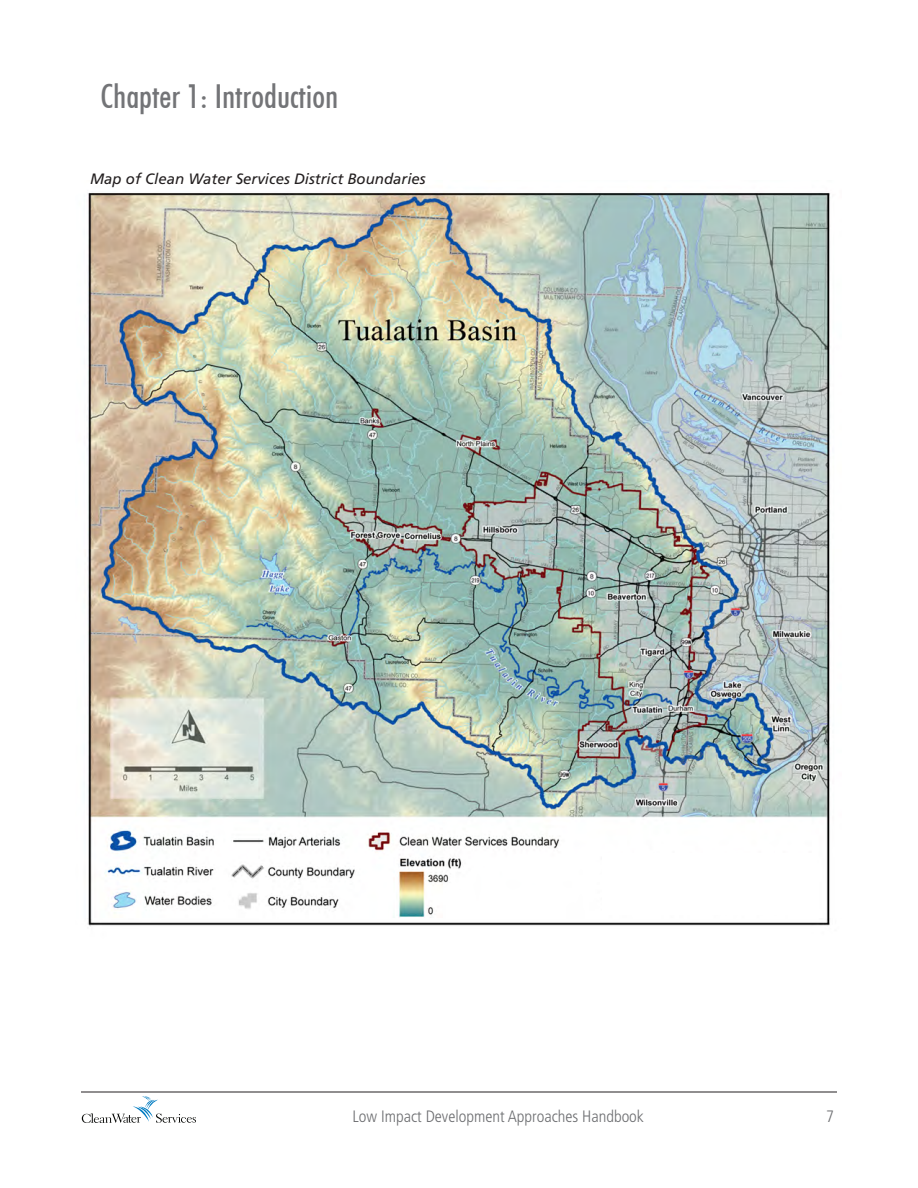
<style>
.page{position:relative;width:918px;height:1188px;background:#fff}
.page>*{position:absolute;margin:0;border:0;box-sizing:border-box;transform-origin:0 0}
.t1{font:500 condensed 33px "Futura BT";color:#737477}
.t2{font:300 condensed 16.5px "Frutiger LT Pro";color:#6d6e71}
.t3{font:italic 15px "Frutiger";color:#231f20}
</style>
<div class="page">
<hr style="left:81px;top:1092px;width:756px;height:1px;background:#231f20">
<svg style="left:82px;top:1096px;width:114px;height:27px"></svg>
<img style="left:87px;top:191px;width:743px;height:736px">
<div style="left:602px;top:853px;width:212px;height:62px;background:#fff"></div>
<p class="t1" style="left:101px;top:76px;width:239px">Chapter 1: Introduction</p>
<p class="t3" style="left:90px;top:170px;width:337px">Map of Clean Water Services District Boundaries</p>
<p class="t2" style="left:352px;top:1107px;width:293px">Low Impact Development Approaches Handbook</p>
<p class="t2" style="left:826px;top:1107px;width:9px">7</p>
</div>
